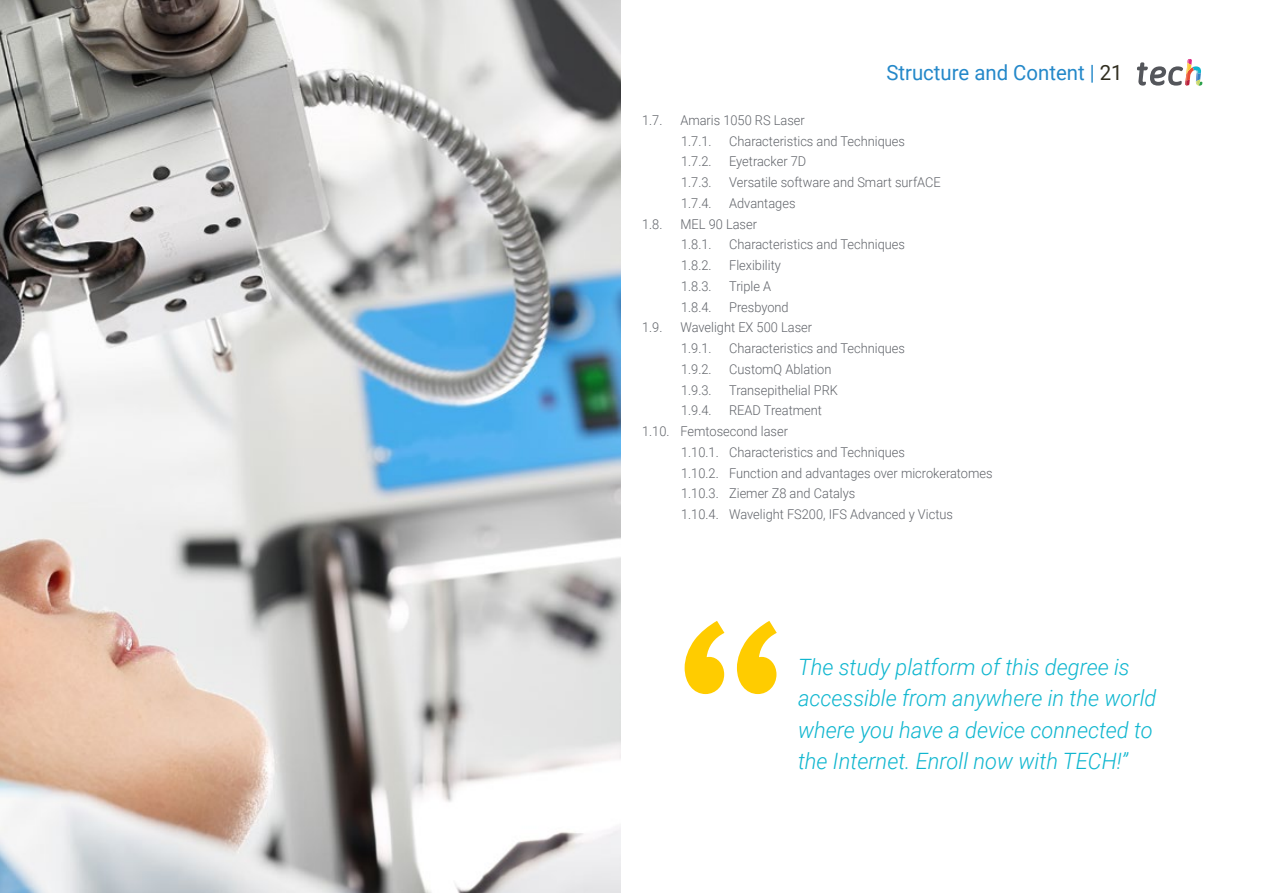
<style>
.page{position:relative;width:1263px;height:893px;background:#fff}
.page>*{position:absolute;margin:0;border:0;box-sizing:border-box;transform-origin:0 0}
.t1{font:italic 300 22.5px/31.5px "Roboto";color:#0fb6cf}
.t2{font:21px "Roboto";color:#2488c9}
.t3{font:300 13.5px/20.7px "Roboto";color:#61646a;scale:.95 1}
.s1{color:#312e20}
</style>
<div class="page">
<img style="left:0;top:0;width:621px;height:893px">
<svg style="left:1137px;top:59px;width:65px;height:27px"></svg>
<svg style="left:685px;top:621px;width:92px;height:73px"></svg>
<h2 class="t2" style="left:886px;top:57px;width:238px">Structure and Content | <span class="s1">21</span></h2>
<p class="t3" style="left:642px;top:109px;width:23px">1.7.</p>
<p class="t3" style="left:680px;top:109px;width:133px">Amaris 1050 RS Laser<br>1.7.1.</p>
<p class="t3" style="left:729px;top:130px;width:187px">Characteristics and Techniques</p>
<p class="t3" style="left:681px;top:151px;width:34px">1.7.2.</p>
<p class="t3" style="left:729px;top:151px;width:83px">Eyetracker 7D</p>
<p class="t3" style="left:681px;top:172px;width:34px">1.7.3.</p>
<p class="t3" style="left:729px;top:172px;width:224px">Versatile software and Smart surfACE</p>
<p class="t3" style="left:681px;top:192px;width:34px">1.7.4.</p>
<p class="t3" style="left:729px;top:192px;width:71px">Advantages</p>
<p class="t3" style="left:642px;top:213px;width:23px">1.8.</p>
<p class="t3" style="left:680px;top:213px;width:82px">MEL 90 Laser<br>1.8.1.</p>
<p class="t3" style="left:729px;top:234px;width:187px">Characteristics and Techniques</p>
<p class="t3" style="left:681px;top:255px;width:34px">1.8.2.</p>
<p class="t3" style="left:729px;top:255px;width:56px">Flexibility</p>
<p class="t3" style="left:681px;top:275px;width:34px">1.8.3.</p>
<p class="t3" style="left:729px;top:275px;width:46px">Triple A</p>
<p class="t3" style="left:681px;top:296px;width:34px">1.8.4.</p>
<p class="t3" style="left:729px;top:296px;width:64px">Presbyond</p>
<p class="t3" style="left:642px;top:317px;width:23px">1.9.</p>
<p class="t3" style="left:680px;top:317px;width:140px">Wavelight EX 500 Laser<br>1.9.1.</p>
<p class="t3" style="left:729px;top:338px;width:187px">Characteristics and Techniques</p>
<p class="t3" style="left:681px;top:358px;width:34px">1.9.2.</p>
<p class="t3" style="left:729px;top:358px;width:109px">CustomQ Ablation</p>
<p class="t3" style="left:681px;top:379px;width:34px">1.9.3.</p>
<p class="t3" style="left:729px;top:379px;width:116px">Transepithelial PRK</p>
<p class="t3" style="left:681px;top:400px;width:34px">1.9.4.</p>
<p class="t3" style="left:642px;top:400px;width:191px;text-indent:87px">READ Treatment<br>1.10. Femtosecond laser</p>
<p class="t3" style="left:681px;top:441px;width:329px">1.10.1. Characteristics and Techniques<br>1.10.2. Function and advantages over microkeratomes 1.10.3. Ziemer Z8 and Catalys<br>1.10.4. Wavelight FS200, IFS Advanced y Victus</p>
<h1 class="t1" style="left:798px;top:650px;width:360px">The study platform of this degree is accessible from anywhere in the world where you have a device connected to the Internet. Enroll now with TECH!”</h1>
</div>
